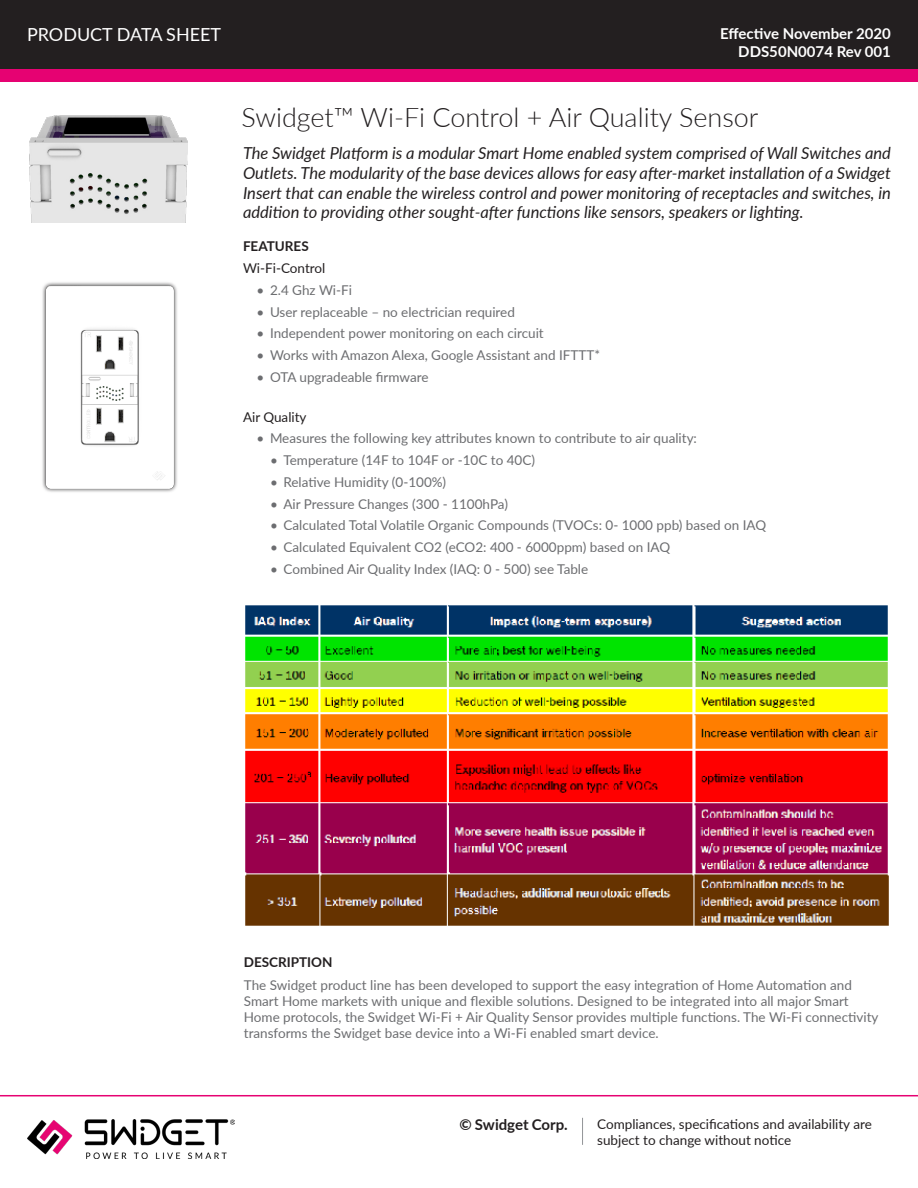
<style>
.page{position:relative;width:918px;height:1188px;background:#fff}
.page>*{position:absolute;margin:0;border:0;box-sizing:border-box;transform-origin:0 0}
.t1{font:300 27px "Lato";color:#231f20}
.t2{font:18px "Lato";color:#fff}
.t3{font:italic 16.5px/19.8px "Lato";color:#231f20;text-align:justify}
.t4{font:700 15px/18px "Lato";color:#fff;text-align:right}
.t5{font:700 15px "Lato";color:#231f20}
.t6{font:13.5px/16.2px "Lato";color:#6c6d70}
.t7{font:13.5px/16.2px "Lato";color:#231f20}
.t8{font:700 13.5px "Lato";color:#231f20}
</style>
<div class="page">
<div style="left:0;top:0;width:918px;height:70px;background:#231f20"></div>
<hr style="left:0;top:1095px;width:918px;height:1px;background:#e60272">
<svg style="left:582px;top:1118px;width:1px;height:27px"></svg>
<div style="left:0;top:70px;width:918px;height:12px;background:#e60272"></div>
<img style="left:27px;top:1120px;width:208px;height:39px">
<img style="left:29px;top:116px;width:158px;height:107px">
<img style="left:42px;top:282px;width:135px;height:210px">
<img style="left:245px;top:605px;width:644px;height:321px">
<h2 class="t2" style="left:27px;top:22px;width:196px">PRODUCT DATA SHEET</h2>
<p class="t4" style="left:720px;top:24px;width:172px">Effective November 2020<br>DDS50N0074 Rev 001</p>
<p class="t1" style="left:242px;top:98px;width:518px">Swidget™ Wi-Fi Control + Air Quality Sensor</p>
<p class="t3" style="left:243px;top:143px;width:649px">The Swidget Platform is a modular Smart Home enabled system comprised of Wall Switches and Outlets. The modularity of the base devices allows for easy after-market installation of a Swidget Insert that can enable the wireless control and power monitoring of receptacles and switches, in addition to providing other sought-after functions like sensors, speakers or lighting.</p>
<p class="t8" style="left:243px;top:237px;width:67px">FEATURES</p>
<p class="t7" style="left:243px;top:260px;width:84px">Wi-Fi-Control</p>
<p class="t6" style="left:256px;top:281px;width:97px">• 2.4 Ghz Wi-Fi</p>
<p class="t6" style="left:256px;top:303px;width:260px">• User replaceable – no electrician required</p>
<p class="t6" style="left:256px;top:325px;width:289px">• Independent power monitoring on each circuit</p>
<p class="t6" style="left:256px;top:347px;width:345px">• Works with Amazon Alexa, Google Assistant and IFTTT*</p>
<p class="t6" style="left:256px;top:368px;width:174px">• OTA upgradeable firmware</p>
<p class="t7" style="left:243px;top:408px;width:65px">Air Quality</p>
<p class="t6" style="left:256px;top:430px;width:442px">• Measures the following key attributes known to contribute to air quality:</p>
<p class="t6" style="left:270px;top:452px;width:267px">• Temperature (14F to 104F or -10C to 40C)</p>
<p class="t6" style="left:270px;top:473px;width:178px">• Relative Humidity (0-100%)</p>
<p class="t6" style="left:270px;top:495px;width:239px">• Air Pressure Changes (300 - 1100hPa)</p>
<p class="t6" style="left:270px;top:517px;width:498px">• Calculated Total Volatile Organic Compounds (TVOCs: 0- 1000 ppb) based on IAQ</p>
<p class="t6" style="left:270px;top:539px;width:402px">• Calculated Equivalent CO2 (eCO2: 400 - 6000ppm) based on IAQ</p>
<p class="t6" style="left:270px;top:560px;width:320px">• Combined Air Quality Index (IAQ: 0 - 500) see Table</p>
<p class="t8" style="left:244px;top:952px;width:90px">DESCRIPTION</p>
<p class="t6" style="left:244px;top:976px;width:636px">The Swidget product line has been developed to support the easy integration of Home Automation and Smart Home markets with unique and flexible solutions. Designed to be integrated into all major Smart Home protocols, the Swidget Wi-Fi + Air Quality Sensor provides multiple functions. The Wi-Fi connectivity transforms the Swidget base device into a Wi-Fi enabled smart device.</p>
<p class="t5" style="left:459px;top:1113px;width:110px">© Swidget Corp.</p>
<p class="t7" style="left:597px;top:1115px;width:276px">Compliances, specifications and availability are subject to change without notice</p>
</div>
